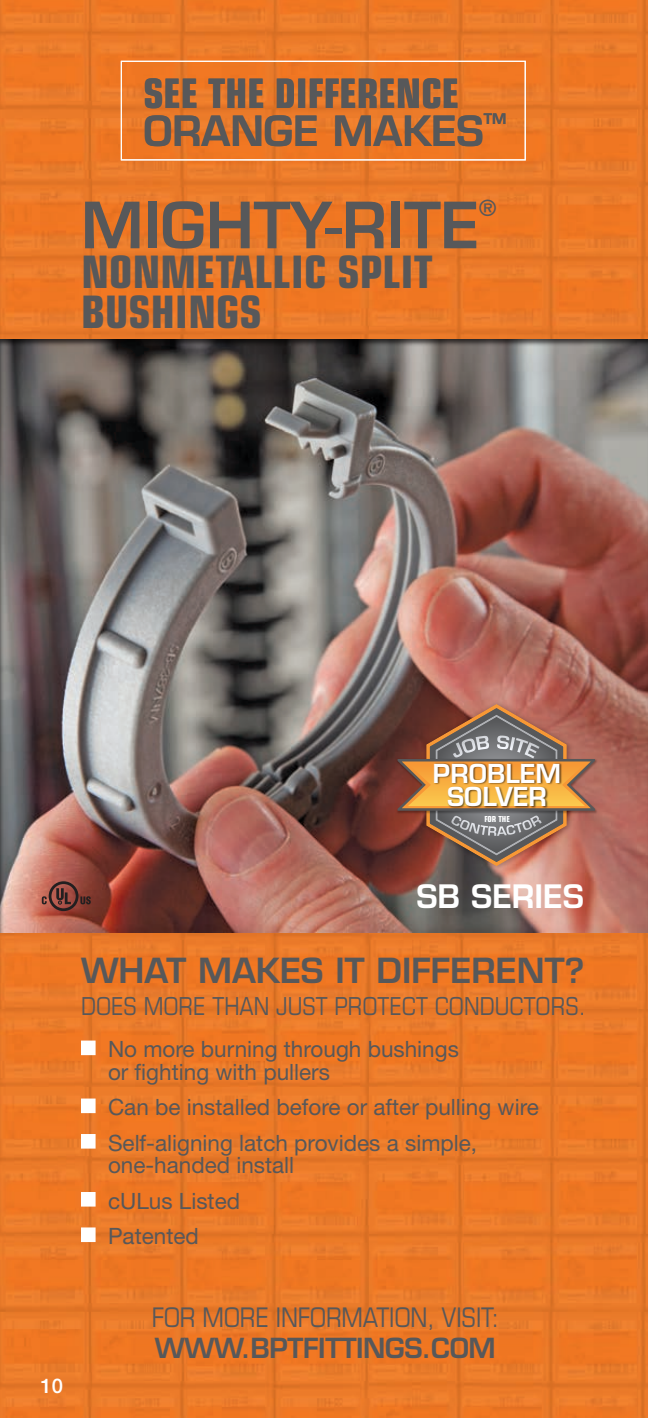
<style>
.page{position:relative;width:648px;height:1418px;background:#fff}
.page>*{position:absolute;margin:0;border:0;box-sizing:border-box;transform-origin:0 0}
.t1{font:600 62.1px "Eurostile";color:#57585a}
.t2{font:700 condensed 44.77px/39.8px "Eurostile";color:#57585a}
.t3{font:700 condensed 40.5px "Eurostile";color:#57585a}
.t4{font:600 40.5px "Eurostile";color:#57585a}
.t5{font:600 33.75px "Eurostile";color:#57585a}
.t6{font:600 31.5px "Eurostile";color:#fff}
.t7{font:condensed 27px/31.5px "Eurostile";letter-spacing:-.015em;color:#57585a}
.t8{font:600 25.43px/23.6px "Eurostile";color:#fff;text-align:center}
.t9{font:condensed 24.75px "Eurostile";color:#57585a}
.t10{font:22.5px/22.5px "Helvetica Neue";color:#57585a}
.t11{font:600 21.82px "Eurostile";color:#57585a}
.t12{font:500 20.25px "Helvetica Neue";color:#fff}
.t13{font:600 14.17px "Eurostile";color:#57585a}
.t14{font:700 condensed 8.33px "Eurostile";color:#fff}
.s1{font-weight:600;font-stretch:normal}
</style>
<div class="page">
<img style="left:0;top:0;width:648px;height:1418px">
<hr style="left:647px;top:0;width:1px;height:675px;background:#fee9d5">
<div style="left:121px;top:61px;width:405px;height:99px;border:1px solid #fff"></div>
<div style="left:81px;top:1040px;width:15px;height:15px;background:#fff;border:2px solid #fff"></div>
<div style="left:81px;top:1098px;width:15px;height:15px;background:#fff;border:2px solid #fff"></div>
<div style="left:81px;top:1134px;width:15px;height:14px;background:#fff;border:2px solid #fff"></div>
<div style="left:81px;top:1192px;width:15px;height:14px;background:#fff;border:2px solid #fff"></div>
<div style="left:81px;top:1227px;width:15px;height:15px;background:#fff;border:2px solid #fff"></div>
<div style="left:0;top:338px;width:648px;height:596px;background:#231f20;opacity:.75"></div>
<svg style="left:42px;top:881px;width:49px;height:30px"></svg>
<img style="left:420px;top:697px;width:155px;height:177px">
<svg style="left:396px;top:702px;width:200px;height:166px;background:#936656"></svg>
<img style="left:431px;top:758px;width:134px;height:58px">
<p class="t3" style="left:143px;top:69px;width:317px">SEE THE DIFFERENCE</p>
<p class="t4" style="left:143px;top:105px;width:342px">ORANGE MAKES</p>
<p class="t13" style="left:484px;top:110px;width:24px">TM</p>
<p class="t1" style="left:81px;top:187px;width:400px">MIGHTY-RITE</p>
<p class="t11" style="left:479px;top:194px;width:19px">®</p>
<p class="t2" style="left:81px;top:252px;width:353px">NONMETALLIC SPLIT<br>BUSHINGS</p>
<p class="t8" style="left:433px;top:761px;width:130px">PROBLEM<br>SOLVER</p>
<p class="t14" style="left:484px;top:814px;width:27px">FOR THE</p>
<p class="t6" style="left:416px;top:877px;width:169px">SB SERIES</p>
<p class="t5" style="left:81px;top:949px;width:505px">WHAT MAKES IT DIFFERENT?</p>
<p class="t9" style="left:81px;top:991px;width:506px">DOES MORE THAN JUST PROTECT CONDUCTORS.</p>
<p class="t10" style="left:108px;top:1037px;width:352px">No more burning through bushings or fighting with pullers</p>
<p class="t10" style="left:108px;top:1095px;width:432px">Can be installed before or after pulling wire</p>
<p class="t10" style="left:108px;top:1131px;width:371px">Self-aligning latch provides a simple, one-handed install</p>
<p class="t10" style="left:108px;top:1189px;width:134px">cULus Listed</p>
<p class="t10" style="left:108px;top:1224px;width:92px">Patented</p>
<p class="t12" style="left:40px;top:1373px;width:24px">10</p>
<p class="t7" style="left:152px;top:1300px;width:349px">FOR MORE INFORMATION, VISIT:<br><span class="s1">WWW.BPTFITTINGS.COM</span></p>
</div>
